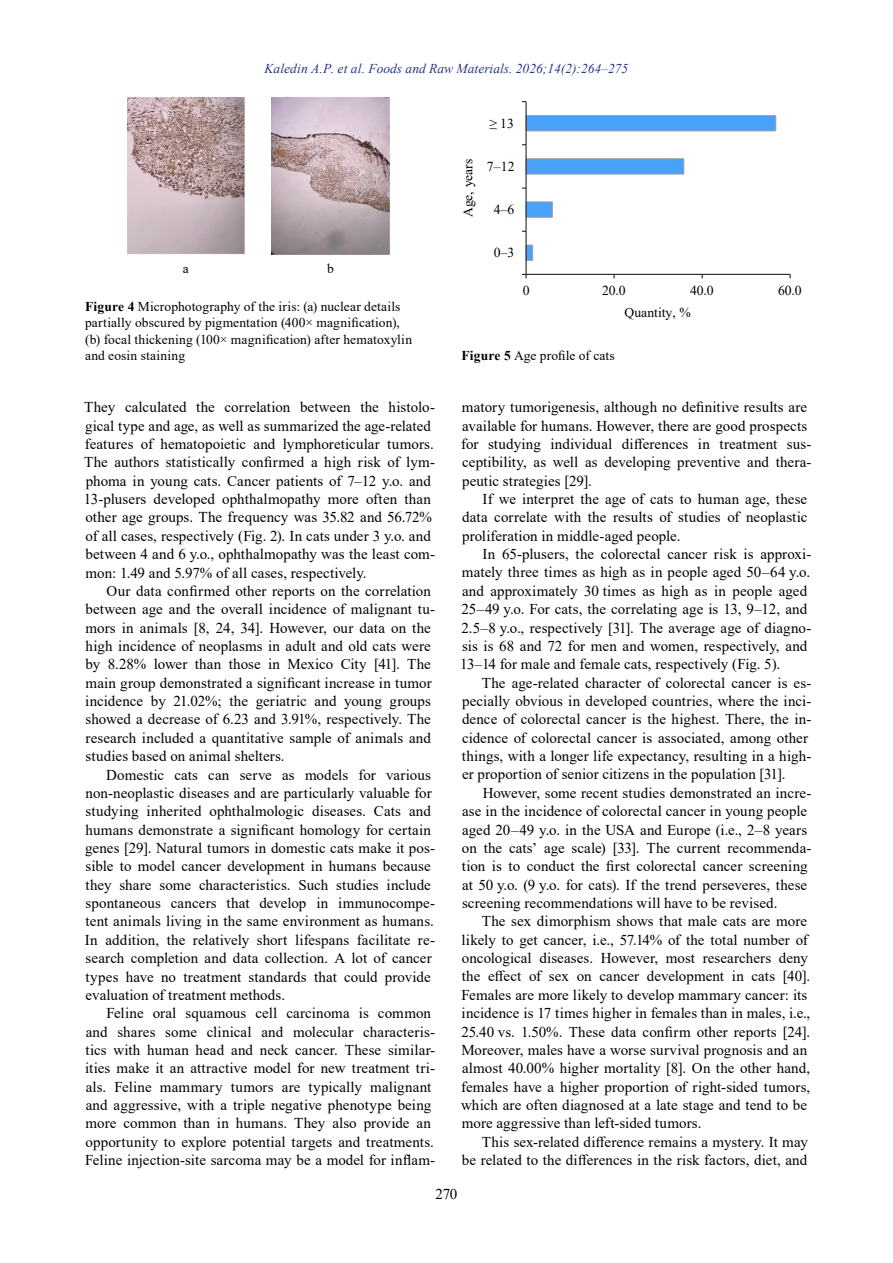
<style>
.page{position:relative;width:893px;height:1263px;background:#fff}
.page>*{position:absolute;margin:0;border:0;box-sizing:border-box;transform-origin:0 0}
.t1{font:15px/18.3px "Times New Roman";letter-spacing:.005em;color:#000}
.t2{font:13.65px "Times New Roman";letter-spacing:-.005em;color:#000}
.t3{font:13.5px/16.5px "Times New Roman";letter-spacing:.01em;color:#000}
.t4{font:italic 13.5px "Times New Roman";color:#283583}
.s1{font-weight:700}
</style>
<div class="page">
<img style="left:127px;top:98px;width:118px;height:156px">
<img style="left:272px;top:98px;width:118px;height:156px">
<hr style="left:526px;top:274px;width:264px;height:1px;background:#282827">
<hr style="left:525px;top:102px;width:2px;height:172px;background:#282827">
<svg style="left:522px;top:115px;width:254px;height:146px"></svg>
<p class="t4" style="left:264px;top:59px;width:365px">Kaledin A.P. et al. Foods and Raw Materials. 2026;14(2):264–275</p>
<p class="t3" style="left:183px;top:260px;width:7px">a</p>
<p class="t3" style="left:327px;top:260px;width:8px">b</p>
<p class="t3" style="left:85px;top:298px;width:329px"><span class="s1">Figure 4</span> Microphotography of the iris: (a) nuclear details partially obscured by pigmentation (400× magnification), (b) focal thickening (100× magnification) after hematoxylin and eosin staining</p>
<p class="t1" style="left:84px;top:398px;width:353px">They calculated the correlation between the histolo&shy;gical type and age, as well as summarized the age-related features of hematopoietic and lymphoreticular tumors.<br>The authors statistically confirmed a high risk of lym&shy;phoma in young cats. Cancer patients of 7–12 y.o. and 13-plusers developed ophthalmopathy more often than other age groups. The frequency was 35.82 and 56.72% of all cases, respectively (Fig. 2). In cats under 3 y.o. and between 4 and 6 y.o., ophthalmopathy was the least com&shy;mon: 1.49 and 5.97% of all cases, respectively.</p>
<p class="t1" style="left:85px;top:581px;width:351px;text-indent:21px">Our data confirmed other reports on the correlation between age and the overall incidence of malignant tu&shy;mors in animals [8, 24, 34]. However, our data on the high incidence of neoplasms in adult and old cats were by 8.28% lower than those in Mexico City [41]. The main group demonstrated a significant increase in tumor incidence by 21.02%; the geriatric and young groups showed a decrease of 6.23 and 3.91%, respectively. The research included a quantitative sample of animals and studies based on animal shelters.</p>
<p class="t1" style="left:85px;top:765px;width:352px;text-indent:21px">Domestic cats can serve as models for various non-neoplastic diseases and are particularly valuable for studying inherited ophthalmologic diseases. Cats and humans demonstrate a significant homology for certain genes [29]. Natural tumors in domestic cats make it pos&shy;sible to model cancer development in humans because they share some characteristics. Such studies include spontaneous cancers that develop in immunocompe&shy;tent animals living in the same environment as humans.<br>In addition, the relatively short lifespans facilitate re&shy;search completion and data collection. A lot of cancer types have no treatment standards that could provide evaluation of treatment methods.</p>
<p class="t1" style="left:85px;top:1003px;width:351px;text-indent:21px">Feline oral squamous cell carcinoma is common and shares some clinical and molecular characteris&shy;tics with human head and neck cancer. These similar&shy;ities make it an attractive model for new treatment tri&shy;als. Feline mammary tumors are typically malignant and aggressive, with a triple negative phenotype being more common than in humans. They also provide an opportunity to explore potential targets and treatments.<br>Feline injection-site sarcoma may be a model for inflam-</p>
<p class="t2" style="left:489px;top:113px;width:26px">≥ 13</p>
<p class="t2" style="left:458px;top:217px;width:60px;rotate:-90deg">Age, years</p>
<p class="t2" style="left:487px;top:157px;width:29px">7–12</p>
<p class="t2" style="left:494px;top:200px;width:22px">4–6</p>
<p class="t2" style="left:494px;top:243px;width:22px">0–3</p>
<p class="t2" style="left:523px;top:280px;width:8px">0</p>
<p class="t2" style="left:602px;top:280px;width:25px">20.0</p>
<p class="t2" style="left:690px;top:280px;width:25px">40.0</p>
<p class="t2" style="left:778px;top:280px;width:25px">60.0</p>
<p class="t2" style="left:624px;top:303px;width:68px">Quantity, %</p>
<p class="t3" style="left:461px;top:347px;width:155px"><span class="s1">Figure 5</span> Age profile of cats</p>
<p class="t1" style="left:461px;top:397px;width:352px">matory tumorigenesis, although no definitive results are available for humans. However, there are good prospects for studying individual differences in treatment sus&shy;ceptibility, as well as developing preventive and thera&shy;peutic strategies [29].</p>
<p class="t1" style="left:462px;top:489px;width:347px;text-align:justify;text-indent:21px">If we interpret the age of cats to human age, these data correlate with the results of studies of neoplastic proliferation in middle-aged people.</p>
<p class="t1" style="left:460px;top:544px;width:353px;text-indent:22px">In 65-plusers, the colorectal cancer risk is approxi&shy;mately three times as high as in people aged 50–64 y.o. and approximately 30 times as high as in people aged 25–49 y.o. For cats, the correlating age is 13, 9–12, and 2.5–8 y.o., respectively [31]. The average age of diagno&shy;sis is 68 and 72 for men and women, respectively, and 13–14 for male and female cats, respectively (Fig. 5).</p>
<p class="t1" style="left:462px;top:673px;width:351px;text-indent:20px">The age-related character of colorectal cancer is es&shy;pecially obvious in developed countries, where the inci&shy;dence of colorectal cancer is the highest. There, the in&shy;cidence of colorectal cancer is associated, among other things, with a longer life expectancy, resulting in a high&shy;er proportion of senior citizens in the population [31].</p>
<p class="t1" style="left:462px;top:783px;width:351px;text-indent:21px">However, some recent studies demonstrated an incre&shy;ase in the incidence of colorectal cancer in young people aged 20–49 y.o. in the USA and Europe (i.e., 2–8 years on the cats’ age scale) [33]. The current recommenda&shy;tion is to conduct the first colorectal cancer screening at 50 y.o. (9 y.o. for cats). If the trend perseveres, these screening recommendations will have to be revised.</p>
<p class="t1" style="left:461px;top:912px;width:351px;text-indent:21px">The sex dimorphism shows that male cats are more likely to get cancer, i.e., 57.14% of the total number of oncological diseases. However, most researchers deny the effect of sex on cancer development in cats [40].<br>Females are more likely to develop mammary cancer: its incidence is 17 times higher in females than in males, i.e., 25.40 vs. 1.50%. These data confirm other reports [24].<br>Moreover, males have a worse survival prognosis and an almost 40.00% higher mortality [8]. On the other hand, females have a higher proportion of right-sided tumors, which are often diagnosed at a late stage and tend to be more aggressive than left-sided tumors.</p>
<p class="t1" style="left:462px;top:1132px;width:348px;text-align:right">This sex-related difference remains a mystery. It may<br>be related to the differences in the risk factors, diet, and</p>
<p class="t1" style="left:435px;top:1184px;width:23px">270</p>
</div>
